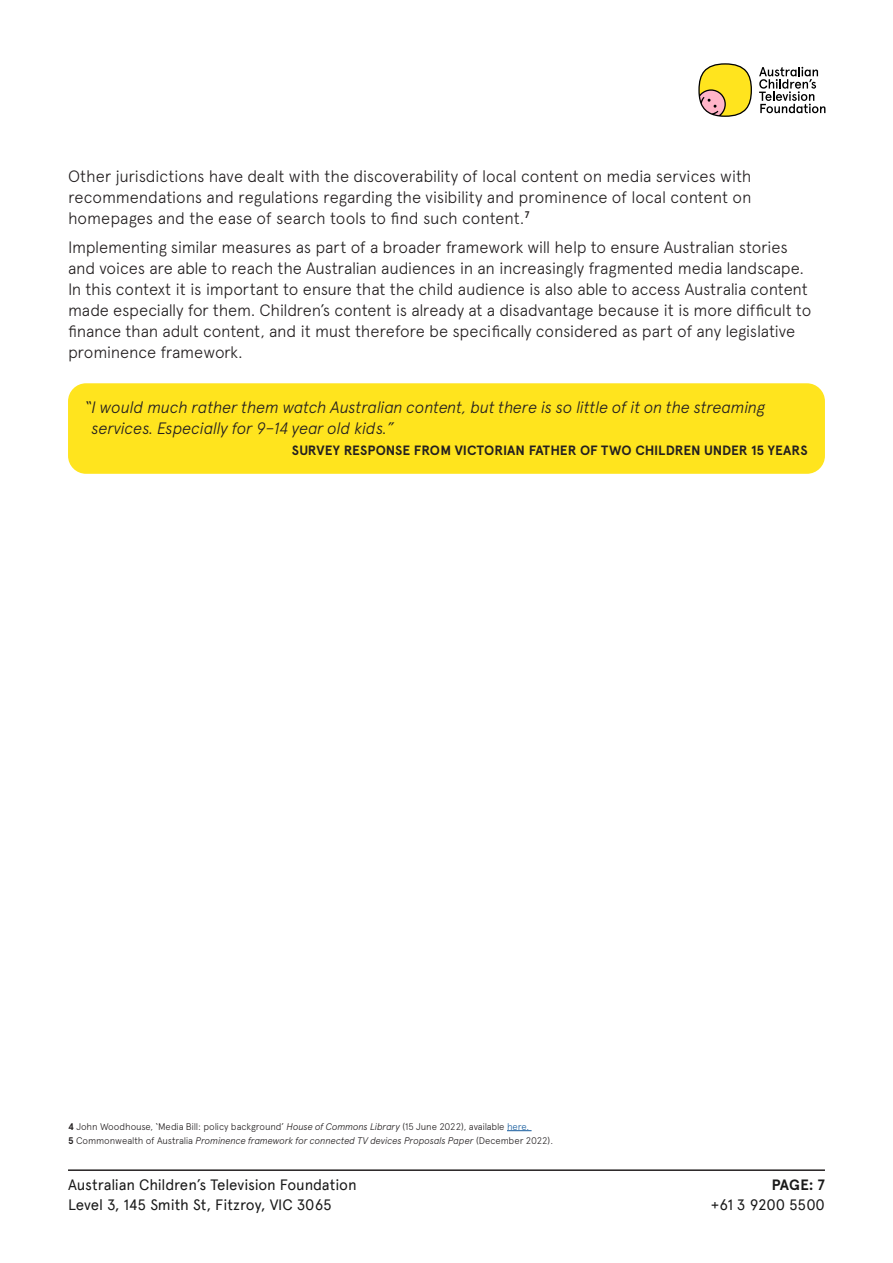
<style>
.page{position:relative;width:893px;height:1263px;background:#fff}
.page>*{position:absolute;margin:0;border:0;box-sizing:border-box;transform-origin:0 0}
.t1{font:300 16.5px/21px "Apercu";letter-spacing:-.015em;color:#231f20;text-align:justify}
.t2{font:italic 300 16.5px/21px "Apercu";letter-spacing:-.015em;color:#231f20}
.t3{font:15px "Apercu Pro";letter-spacing:-.005em;color:#191919}
.t4{font:700 15px "Apercu Pro";color:#191919}
.t5{font:700 13.5px "Apercu";color:#231f20}
.t6{font:italic 300 9.6px "Apercu";letter-spacing:-.015em;color:#231f20}
.t7{font:300 9.6px "Apercu";letter-spacing:-.015em;color:#231f20}
.s1{font-weight:700}
.s2{font-style:italic}
.s3{color:#175d9e}
.s4{font-weight:700;font-style:normal}
.s5{font-style:normal}
</style>
<div class="page">
<svg style="left:698px;top:63px;width:54px;height:54px;background:#e3c959"></svg>
<svg style="left:759px;top:67px;width:66px;height:46px"></svg>
<hr style="left:68px;top:1169px;width:757px;height:2px;background:#231f20">
<div style="left:68px;top:383px;width:757px;height:91px;background:#ffe41e;border-radius:18px"></div>
<svg style="left:507px;top:1130px;width:25px;height:1px"></svg>
<p class="t1" style="left:68px;top:165px;width:685px">Other jurisdictions have dealt with the discoverability of local content on media services with recommendations and regulations regarding the visibility and prominence of local content on homepages and the ease of search tools to find such content.<sup>7</sup></p>
<p class="t1" style="left:68px;top:237px;width:745px;text-align:left">Implementing similar measures as part of a broader framework will help to ensure Australian stories and voices are able to reach the Australian audiences in an increasingly fragmented media landscape.<br>In this context it is important to ensure that the child audience is also able to access Australia content made especially for them. Children’s content is already at a disadvantage because it is more difficult to finance than adult content, and it must therefore be specifically considered as part of any legislative prominence framework.</p>
<p class="t2" style="left:92px;top:396px;width:676px;text-indent:-7px">“I would much rather them watch Australian content, but there is so little of it on the streaming services. Especially for 9–14 year old kids.”</p>
<p class="t5" style="left:292px;top:442px;width:517px">SURVEY RESPONSE FROM VICTORIAN FATHER OF TWO CHILDREN UNDER 15 YEARS</p>
<p class="t7" style="left:68px;top:1121px;width:463px"><span class="s1">4</span> John Woodhouse, ‘Media Bill: policy background’ <span class="s2">House of Commons Library</span> (15 June 2022), available <span class="s3">here.</span></p>
<p class="t6" style="left:68px;top:1135px;width:487px"><span class="s4">5</span> <span class="s5">Commonwealth of Australia</span> Prominence framework for connected TV devices Proposals Paper <span class="s5">(December 2022).</span></p>
<p class="t3" style="left:68px;top:1174px;width:290px">Australian Children’s Television Foundation</p>
<p class="t4" style="left:772px;top:1173px;width:55px">PAGE: 7</p>
<p class="t3" style="left:68px;top:1193px;width:265px">Level 3, 145 Smith St, Fitzroy, VIC 3065</p>
<p class="t3" style="left:711px;top:1193px;width:116px">+61 3 9200 5500</p>
</div>
